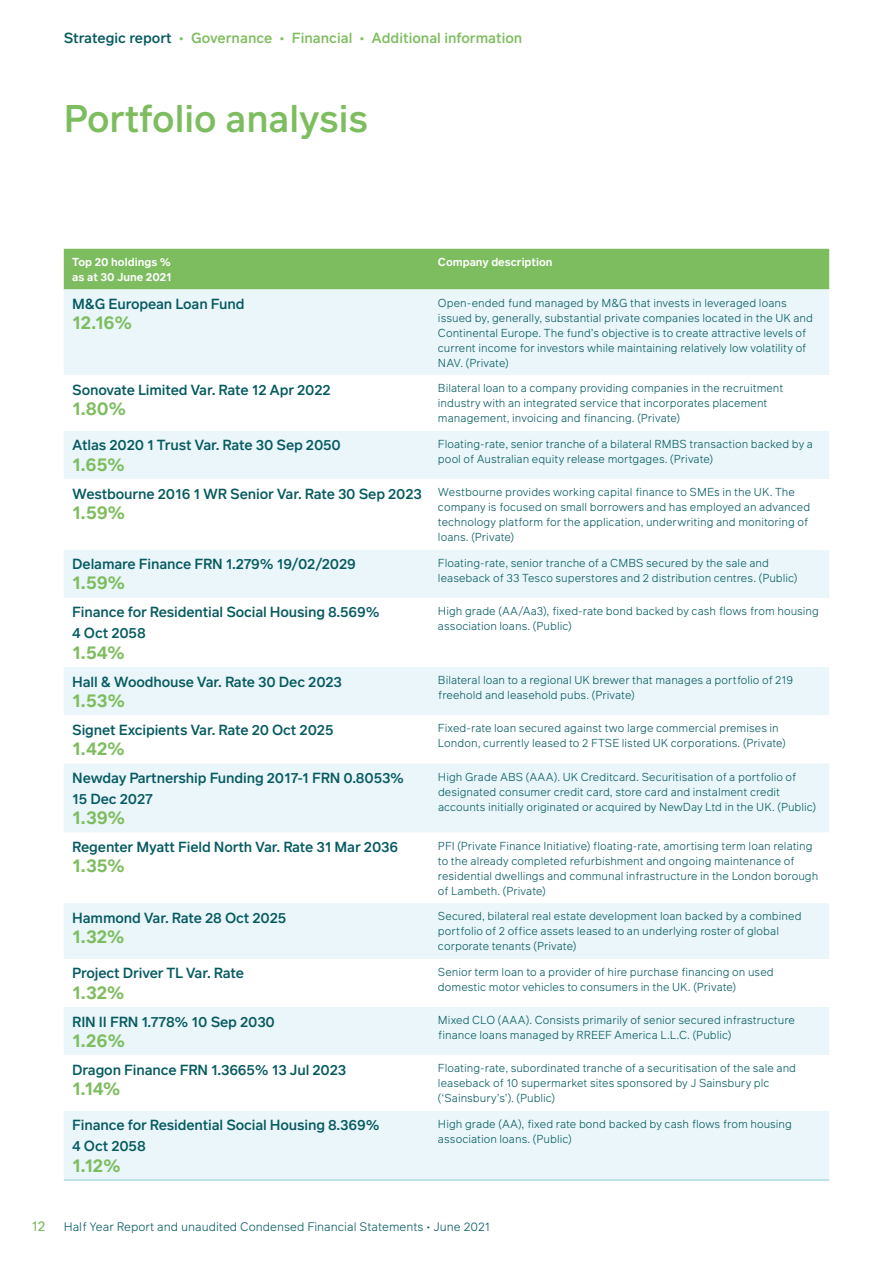
<style>
.page{position:relative;width:893px;height:1263px;background:#fff}
.page>*{position:absolute;margin:0;border:0;box-sizing:border-box;transform-origin:0 0}
.t1{font:500 37.5px "Infra";color:#7dbd5f}
.t2{font:600 18px "Infra";letter-spacing:-.005em;color:#7dbd5f}
.t3{font:500 14.25px/21px "Infra";letter-spacing:-.01em;color:#055a60}
.t4{font:500 14.25px "Infra";color:#7dbd5f}
.t5{font:300 13.5px "Infra";color:#7dbd5f}
.t6{font:300 12px "Infra";color:#055a60}
.t7{font:300 11.25px/15px "Infra";color:#055a60}
.t8{font:600 11.25px/15px "Infra";color:#fff}
.s1{color:#055a60}
</style>
<div class="page">
<div style="left:64px;top:249px;width:765px;height:40px;background:#7dbd5f"></div>
<div style="left:64px;top:289px;width:765px;height:891px;background:#eaf6f9"></div>
<svg style="left:64px;top:375px;width:765px;height:736px"></svg>
<hr style="left:64px;top:1180px;width:365px;height:1px;background:#88ccdb">
<hr style="left:429px;top:1180px;width:400px;height:1px;background:#88ccdb">
<p class="t4" style="left:64px;top:28px;width:460px"><span class="s1">Strategic report</span> • Governance • Financial • Additional information</p>
<h1 class="t1" style="left:64px;top:91px;width:306px">Portfolio analysis</h1>
<p class="t8" style="left:72px;top:254px;width:101px">Top 20 holdings % as at 30 June 2021</p>
<p class="t8" style="left:438px;top:254px;width:116px">Company description</p>
<p class="t3" style="left:72px;top:293px;width:174px">M&amp;G European Loan Fund</p>
<h2 class="t2" style="left:72px;top:310px;width:61px">12.16%</h2>
<p class="t7" style="left:438px;top:295px;width:377px">Open-ended fund managed by M&amp;G that invests in leveraged loans issued by, generally, substantial private companies located in the UK and Continental Europe. The fund’s objective is to create attractive levels of current income for investors while maintaining relatively low volatility of NAV. (Private)</p>
<p class="t3" style="left:72px;top:379px;width:260px">Sonovate Limited Var. Rate 12 Apr 2022</p>
<h2 class="t2" style="left:72px;top:395px;width:56px">1.80%</h2>
<p class="t7" style="left:438px;top:381px;width:347px">Bilateral loan to a company providing companies in the recruitment industry with an integrated service that incorporates placement management, invoicing and financing. (Private)</p>
<p class="t3" style="left:72px;top:434px;width:270px">Atlas 2020 1 Trust Var. Rate 30 Sep 2050</p>
<h2 class="t2" style="left:72px;top:451px;width:54px">1.65%</h2>
<p class="t7" style="left:438px;top:436px;width:376px">Floating-rate, senior tranche of a bilateral RMBS transaction backed by a pool of Australian equity release mortgages. (Private)</p>
<p class="t3" style="left:72px;top:482px;width:351px">Westbourne 2016 1 WR Senior Var. Rate 30 Sep 2023</p>
<h2 class="t2" style="left:72px;top:499px;width:55px">1.59%</h2>
<p class="t7" style="left:438px;top:484px;width:374px">Westbourne provides working capital finance to SMEs in the UK. The company is focused on small borrowers and has employed an advanced technology platform for the application, underwriting and monitoring of loans. (Private)</p>
<p class="t3" style="left:72px;top:553px;width:285px">Delamare Finance FRN 1.279% 19/02/2029</p>
<h2 class="t2" style="left:72px;top:570px;width:55px">1.59%</h2>
<p class="t7" style="left:438px;top:555px;width:361px">Floating-rate, senior tranche of a CMBS secured by the sale and leaseback of 33 Tesco superstores and 2 distribution centres. (Public)</p>
<p class="t3" style="left:72px;top:601px;width:309px">Finance for Residential Social Housing 8.569%<br>4 Oct 2058</p>
<h2 class="t2" style="left:72px;top:639px;width:54px">1.54%</h2>
<p class="t7" style="left:438px;top:603px;width:383px">High grade (AA/Aa3), fixed-rate bond backed by cash flows from housing association loans. (Public)</p>
<p class="t3" style="left:72px;top:670px;width:271px">Hall &amp; Woodhouse Var. Rate 30 Dec 2023</p>
<h2 class="t2" style="left:72px;top:687px;width:54px">1.53%</h2>
<p class="t7" style="left:438px;top:672px;width:357px">Bilateral loan to a regional UK brewer that manages a portfolio of 219 freehold and leasehold pubs. (Private)</p>
<p class="t3" style="left:72px;top:719px;width:263px">Signet Excipients Var. Rate 20 Oct 2025</p>
<h2 class="t2" style="left:72px;top:735px;width:54px">1.42%</h2>
<p class="t7" style="left:438px;top:720px;width:349px">Fixed-rate loan secured against two large commercial premises in<br>London, currently leased to 2 FTSE listed UK corporations. (Private)</p>
<p class="t3" style="left:72px;top:767px;width:333px">Newday Partnership Funding 2017-1 FRN 0.8053%<br>15 Dec 2027</p>
<h2 class="t2" style="left:72px;top:804px;width:55px">1.39%</h2>
<p class="t7" style="left:438px;top:769px;width:380px">High Grade ABS (AAA). UK Creditcard. Securitisation of a portfolio of designated consumer credit card, store card and instalment credit accounts initially originated or acquired by NewDay Ltd in the UK. (Public)</p>
<p class="t3" style="left:72px;top:836px;width:327px">Regenter Myatt Field North Var. Rate 31 Mar 2036</p>
<h2 class="t2" style="left:72px;top:853px;width:54px">1.35%</h2>
<p class="t7" style="left:438px;top:838px;width:382px">PFI (Private Finance Initiative) floating-rate, amortising term loan relating to the already completed refurbishment and ongoing maintenance of residential dwellings and communal infrastructure in the London borough of Lambeth. (Private)</p>
<p class="t3" style="left:72px;top:907px;width:215px">Hammond Var. Rate 28 Oct 2025</p>
<h2 class="t2" style="left:72px;top:923px;width:54px">1.32%</h2>
<p class="t7" style="left:438px;top:908px;width:365px">Secured, bilateral real estate development loan backed by a combined portfolio of 2 office assets leased to an underlying roster of global corporate tenants (Private)</p>
<p class="t3" style="left:72px;top:962px;width:173px">Project Driver TL Var. Rate</p>
<h2 class="t2" style="left:72px;top:979px;width:54px">1.32%</h2>
<p class="t7" style="left:438px;top:964px;width:337px">Senior term loan to a provider of hire purchase financing on used domestic motor vehicles to consumers in the UK. (Private)</p>
<p class="t3" style="left:72px;top:1010px;width:204px">RIN II FRN 1.778% 10 Sep 2030</p>
<h2 class="t2" style="left:72px;top:1027px;width:54px">1.26%</h2>
<p class="t7" style="left:438px;top:1012px;width:358px">Mixed CLO (AAA). Consists primarily of senior secured infrastructure finance loans managed by RREEF America L. L.C. (Public)</p>
<p class="t3" style="left:72px;top:1059px;width:275px">Dragon Finance FRN 1.3665% 13 Jul 2023</p>
<h2 class="t2" style="left:72px;top:1075px;width:50px">1.14%</h2>
<p class="t7" style="left:438px;top:1060px;width:360px">Floating-rate, subordinated tranche of a securitisation of the sale and leaseback of 10 supermarket sites sponsored by J Sainsbury plc (‘Sainsbury’s’). (Public)</p>
<p class="t3" style="left:72px;top:1114px;width:309px">Finance for Residential Social Housing 8.369%<br>4 Oct 2058</p>
<h2 class="t2" style="left:72px;top:1152px;width:50px">1.12%</h2>
<p class="t7" style="left:438px;top:1116px;width:356px">High grade (AA), fixed rate bond backed by cash flows from housing association loans. (Public)</p>
<p class="t5" style="left:32px;top:1217px;width:15px">12</p>
<p class="t6" style="left:64px;top:1218px;width:428px">Half Year Report and unaudited Condensed Financial Statements • June 2021</p>
</div>
